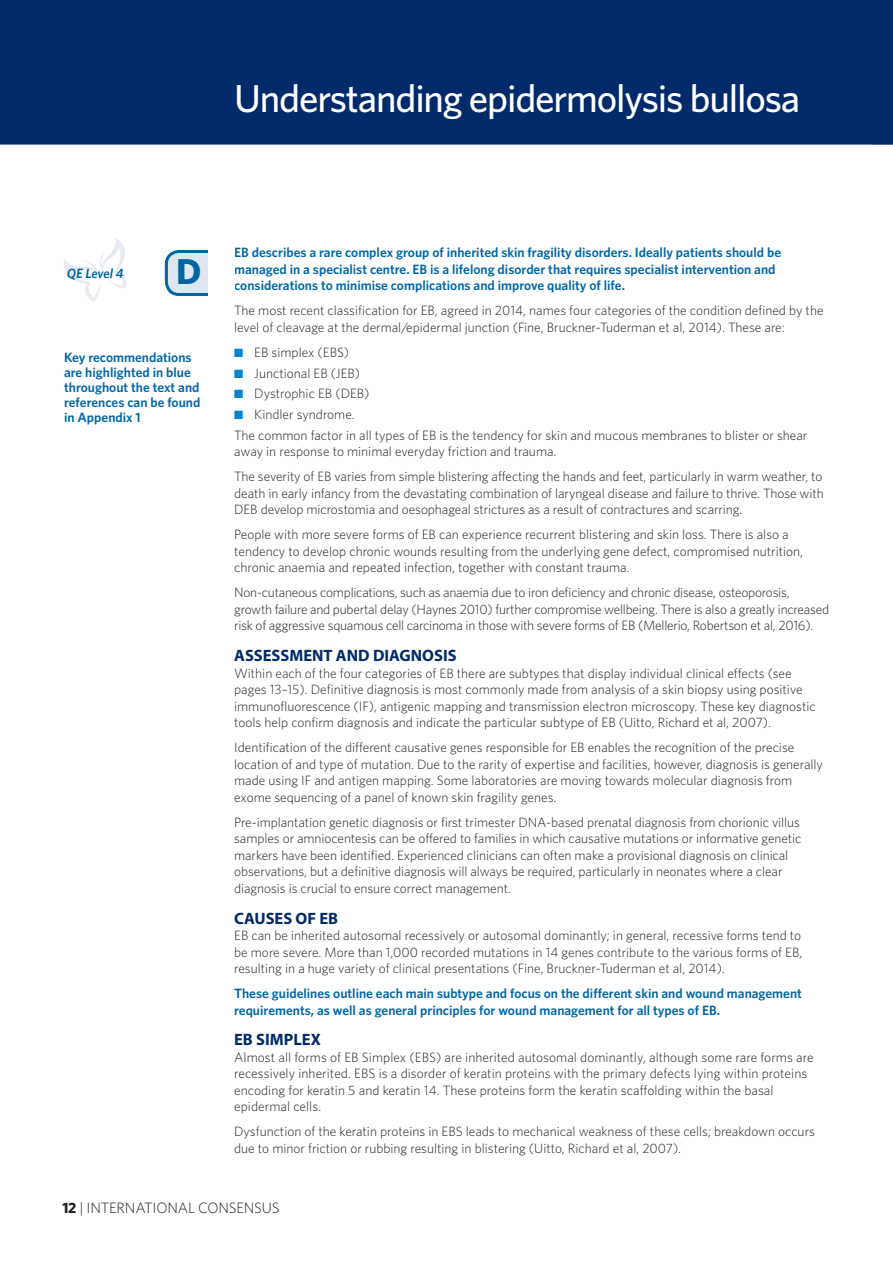
<style>
.page{position:relative;width:893px;height:1263px;background:#fff}
.page>*{position:absolute;margin:0;border:0;box-sizing:border-box;transform-origin:0 0}
.t1{font:500 39px "Whitney";letter-spacing:-.03em;color:#fff}
.t2{font:700 36px "Whitney";color:#0065a4}
.t3{font:700 16.5px "Myriad Pro";color:#002a69}
.t4{font:300 15px "Whitney";letter-spacing:-.01em;color:#231f20}
.t5{font:300 13.5px/16.5px "Whitney";color:#231f20}
.t6{font:600 13.5px/15px "Whitney";color:#0065a4}
.t7{font:italic 600 13.5px "Whitney";letter-spacing:-.015em;color:#0065a4}
.s1{color:#0087cd}
.s2{font-weight:700}
</style>
<div class="page">
<div style="left:0;top:0;width:893px;height:145px;background:#002a69"></div>
<div style="left:166px;top:251px;width:64px;height:43px;background:#dde7f2;border-radius:13px"></div>
<div style="left:165px;top:250px;width:67px;height:46px;border:3px solid #0065a4;border-radius:13px"></div>
<div style="left:208px;top:243px;width:26px;height:60px;background:#fff"></div>
<svg style="left:64px;top:238px;width:63px;height:64px"></svg>
<div style="left:871px;top:0;width:22px;height:144px;background:#002a69"></div>
<h1 class="t1" style="left:234px;top:75px;width:568px">Understanding epidermolysis bullosa</h1>
<h1 class="t1" style="left:234px;top:74px;width:94px">Notes</h1>
<p class="t7" style="left:67px;top:265px;width:59px">QE Level 4</p>
<h2 class="t2" style="left:176px;top:249px;width:27px">D</h2>
<p class="t6" style="left:64px;top:350px;width:138px">Key recommendations are highlighted in blue throughout the text and references can be found in Appendix 1</p>
<p class="t6" style="left:234px;top:244px;width:548px;line-height:16.5px">EB describes a rare complex group of inherited skin fragility disorders. Ideally patients should be managed in a specialist centre. EB is a lifelong disorder that requires specialist intervention and considerations to minimise complications and improve quality of life.</p>
<p class="t5" style="left:234px;top:302px;width:591px">The most recent classification for EB, agreed in 2014, names four categories of the condition defined by the level of cleavage at the dermal/epidermal junction (Fine, Bruckner-Tuderman et al, 2014). These are:</p>
<p class="t5" style="left:234px;top:344px;width:116px"><span class="s1">■</span> EB simplex (EBS)</p>
<p class="t5" style="left:234px;top:365px;width:127px"><span class="s1">■</span> Junctional EB (JEB)</p>
<p class="t5" style="left:234px;top:385px;width:137px"><span class="s1">■</span> Dystrophic EB (DEB)</p>
<p class="t5" style="left:234px;top:404px;width:575px;line-height:20.7px"><span class="s1">■</span> Kindler syndrome.<br>The common factor in all types of EB is the tendency for skin and mucous membranes to blister or shear</p>
<p class="t5" style="left:234px;top:439px;width:590px;line-height:25px">away in response to minimal everyday friction and trauma.<br>The severity of EB varies from simple blistering affecting the hands and feet, particularly in warm weather, to</p>
<p class="t5" style="left:234px;top:485px;width:591px">death in early infancy from the devastating combination of laryngeal disease and failure to thrive. Those with<br>DEB develop microstomia and oesophageal strictures as a result of contractures and scarring.</p>
<p class="t5" style="left:234px;top:526px;width:570px">People with more severe forms of EB can experience recurrent blistering and skin loss. There is also a tendency to develop chronic wounds resulting from the underlying gene defect, compromised nutrition, chronic anaemia and repeated infection, together with constant trauma.</p>
<p class="t5" style="left:234px;top:584px;width:596px">Non-cutaneous complications, such as anaemia due to iron deficiency and chronic disease, osteoporosis, growth failure and pubertal delay (Haynes 2010) further compromise wellbeing. There is also a greatly increased risk of aggressive squamous cell carcinoma in those with severe forms of EB (Mellerio, Robertson et al, 2016).</p>
<p class="t3" style="left:234px;top:645px;width:224px">ASSESSMENT AND DIAGNOSIS</p>
<p class="t5" style="left:234px;top:665px;width:583px">Within each of the four categories of EB there are subtypes that display individual clinical effects (see pages 13–15). Definitive diagnosis is most commonly made from analysis of a skin biopsy using positive immunofluorescence (IF), antigenic mapping and transmission electron microscopy. These key diagnostic tools help confirm diagnosis and indicate the particular subtype of EB (Uitto, Richard et al, 2007).</p>
<p class="t5" style="left:234px;top:739px;width:590px">Identification of the different causative genes responsible for EB enables the recognition of the precise location of and type of mutation. Due to the rarity of expertise and facilities, however, diagnosis is generally made using IF and antigen mapping. Some laboratories are moving towards molecular diagnosis from exome sequencing of a panel of known skin fragility genes.</p>
<p class="t5" style="left:234px;top:814px;width:569px">Pre-implantation genetic diagnosis or first trimester DNA-based prenatal diagnosis from chorionic villus samples or amniocentesis can be offered to families in which causative mutations or informative genetic markers have been identified. Experienced clinicians can often make a provisional diagnosis on clinical observations, but a definitive diagnosis will always be required, particularly in neonates where a clear diagnosis is crucial to ensure correct management.</p>
<p class="t3" style="left:234px;top:907px;width:106px">CAUSES OF EB</p>
<p class="t5" style="left:234px;top:927px;width:570px;text-align:justify">EB can be inherited autosomal recessively or autosomal dominantly; in general, recessive forms tend to be more severe. More than 1,000 recorded mutations in 14 genes contribute to the various forms of EB, resulting in a huge variety of clinical presentations (Fine, Bruckner-Tuderman et al, 2014).</p>
<p class="t6" style="left:234px;top:985px;width:569px;line-height:16.5px">These guidelines outline each main subtype and focus on the different skin and wound management requirements, as well as general principles for wound management for all types of EB.</p>
<p class="t3" style="left:234px;top:1029px;width:88px">EB SIMPLEX</p>
<p class="t5" style="left:234px;top:1049px;width:581px">Almost all forms of EB Simplex (EBS) are inherited autosomal dominantly, although some rare forms are recessively inherited. EBS is a disorder of keratin proteins with the primary defects lying within proteins encoding for keratin 5 and keratin 14. These proteins form the keratin scaffolding within the basal epidermal cells.</p>
<p class="t5" style="left:234px;top:1123px;width:582px">Dysfunction of the keratin proteins in EBS leads to mechanical weakness of these cells; breakdown occurs due to minor friction or rubbing resulting in blistering (Uitto, Richard et al, 2007).</p>
<p class="t4" style="left:62px;top:1199px;width:219px"><span class="s2">12</span> | INTERNATIONAL CONSENSUS</p>
</div>
